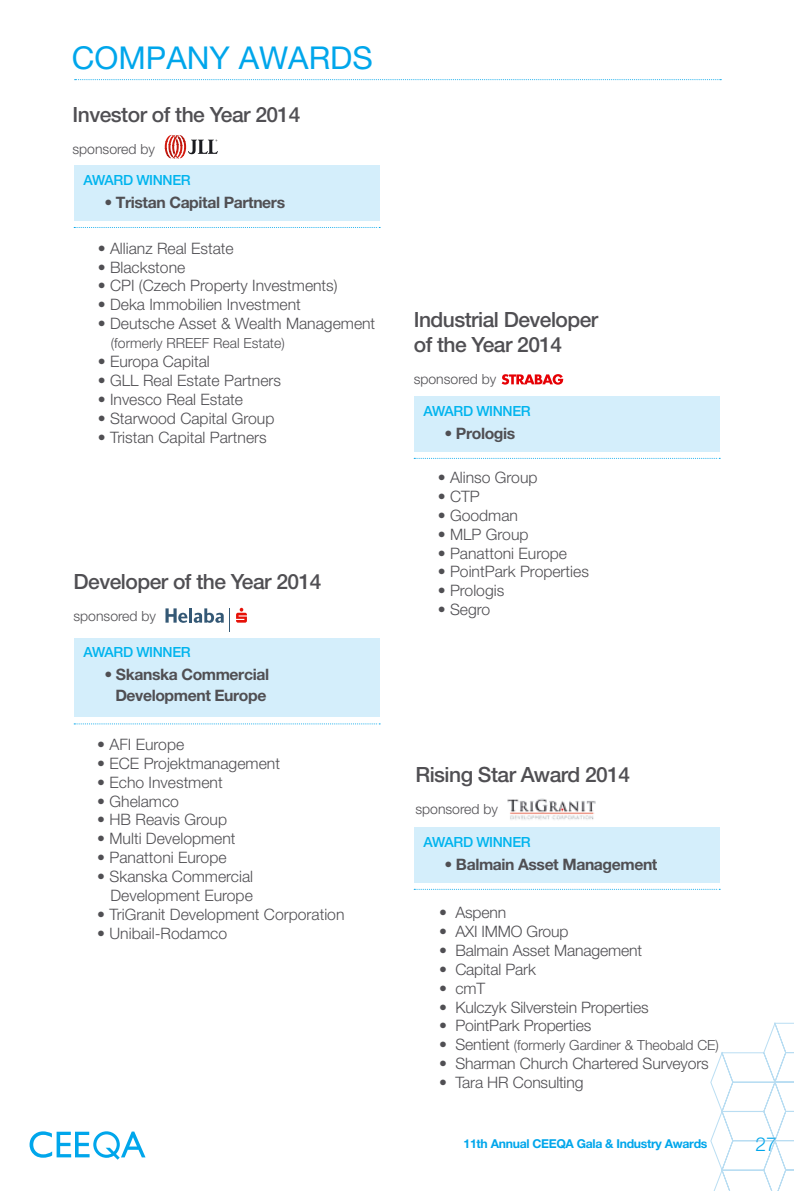
<style>
.page{position:relative;width:794px;height:1191px;background:#fff}
.page>*{position:absolute;margin:0;border:0;box-sizing:border-box;transform-origin:0 0}
.t1{font:31.5px "Helvetica Neue LT Pro";color:#00a6eb}
.t2{font:500 21px/25.2px "Helvetica Neue LT Pro";letter-spacing:-.025em;color:#504f53}
.t3{font:300 19.25px "Helvetica Neue LT Pro";color:#00a6eb}
.t4{font:300 15.75px/18.9px "Helvetica Neue LT Pro";color:#504f53;text-align:right}
.t5{font:700 15.75px/21px "Helvetica Neue LT Pro";letter-spacing:-.025em;color:#504f53;text-align:center}
.t6{font:300 14px "Helvetica Neue LT Pro";color:#504f53}
.t7{font:500 14px "Helvetica Neue LT Pro";letter-spacing:-.025em;color:#00b4ee}
.t8{font:700 12.25px "Helvetica Neue LT Pro";letter-spacing:-.025em;color:#00a6eb}
.s1{font-size:15.75px}
</style>
<div class="page">
<svg style="left:710px;top:1022px;width:84px;height:169px"></svg>
<svg style="left:75px;top:79px;width:646px;height:1px"></svg>
<svg style="left:165px;top:135px;width:53px;height:24px"></svg>
<svg style="left:501px;top:374px;width:62px;height:11px"></svg>
<svg style="left:194px;top:608px;width:36px;height:24px"></svg>
<svg style="left:165px;top:608px;width:22px;height:15px"></svg>
<hr style="left:189px;top:608px;width:3px;height:14px;background:#345875">
<svg style="left:236px;top:608px;width:11px;height:14px"></svg>
<img style="left:507px;top:798px;width:89px;height:22px">
<div style="left:74px;top:166px;width:305px;height:55px;background:#d4eefb"></div>
<div style="left:414px;top:396px;width:305px;height:56px;background:#d4eefb"></div>
<div style="left:414px;top:827px;width:305px;height:56px;background:#d4eefb"></div>
<svg style="left:74px;top:227px;width:306px;height:1px"></svg>
<svg style="left:414px;top:458px;width:306px;height:1px"></svg>
<svg style="left:414px;top:889px;width:306px;height:1px"></svg>
<div style="left:74px;top:637px;width:305px;height:79px;background:#d4eefb"></div>
<svg style="left:74px;top:723px;width:306px;height:1px"></svg>
<svg style="left:30px;top:1131px;width:115px;height:28px"></svg>
<h1 class="t1" style="left:72px;top:39px;width:192px">COMPANY AWA</h1>
<h1 class="t1" style="left:309px;top:39px;width:43px">RDS</h1>
<h2 class="t2" style="left:73px;top:102px;width:229px">Investor of the Year 2014</h2>
<p class="t6" style="left:73px;top:140px;width:84px">sponsored by</p>
<p class="t7" style="left:83px;top:172px;width:109px">AWARD WINNER</p>
<p class="t5" style="left:104px;top:191px;width:182px">• Tristan Capital Partners</p>
<p class="t4" style="left:98px;top:238px;width:137px">• Allianz Real Estate</p>
<p class="t4" style="left:98px;top:257px;width:89px">• Blackstone</p>
<p class="t4" style="left:98px;top:276px;width:241px">• CPI (Czech Property Investments)</p>
<p class="t4" style="left:98px;top:295px;width:205px">• Deka Immobilien Investment</p>
<p class="t4" style="left:98px;top:314px;width:279px">• Deutsche Asset &amp; Wealth Management</p>
<p class="t6" style="left:111px;top:334px;width:175px">(formerly RREEF Real Estate)</p>
<p class="t4" style="left:98px;top:352px;width:114px">• Europa Capital</p>
<p class="t4" style="left:98px;top:370px;width:185px">• GLL Real Estate Partners</p>
<p class="t4" style="left:98px;top:389px;width:147px">• Invesco Real Estate</p>
<p class="t4" style="left:98px;top:408px;width:178px">• Starwood Capital Group</p>
<p class="t4" style="left:98px;top:427px;width:170px">• Tristan Capital Partners</p>
<h2 class="t2" style="left:74px;top:569px;width:249px">Developer of the Year 2014</h2>
<p class="t6" style="left:74px;top:607px;width:84px">sponsored by</p>
<p class="t7" style="left:83px;top:643px;width:109px">AWARD WINNER</p>
<p class="t5" style="left:104px;top:663px;width:166px">• Skanska Commercial<br>Development Europe</p>
<p class="t4" style="left:97px;top:734px;width:88px">• AFI Europe</p>
<p class="t4" style="left:97px;top:753px;width:184px">• ECE Projektmanagement</p>
<p class="t4" style="left:97px;top:772px;width:127px">• Echo Investment</p>
<p class="t4" style="left:97px;top:791px;width:83px">• Ghelamco</p>
<p class="t4" style="left:97px;top:810px;width:131px">• HB Reavis Group</p>
<p class="t4" style="left:97px;top:829px;width:140px">• Multi Development</p>
<p class="t4" style="left:97px;top:848px;width:131px">• Panattoni Europe</p>
<p class="t4" style="left:97px;top:866px;width:157px">• Skanska Commercial<br>Development Europe</p>
<p class="t4" style="left:97px;top:904px;width:249px">• TriGranit Development Corporation</p>
<p class="t4" style="left:97px;top:923px;width:131px">• Unibail-Rodamco</p>
<h2 class="t2" style="left:414px;top:306px;width:186px">Industrial Developer of the Year 2014</h2>
<p class="t6" style="left:414px;top:370px;width:84px">sponsored by</p>
<p class="t7" style="left:423px;top:402px;width:109px">AWARD WINNER</p>
<p class="t5" style="left:444px;top:422px;width:72px">• Prologis</p>
<p class="t4" style="left:438px;top:467px;width:101px">• Alinso Group</p>
<p class="t4" style="left:438px;top:486px;width:44px">• CTP</p>
<p class="t4" style="left:438px;top:505px;width:82px">• Goodman</p>
<p class="t4" style="left:438px;top:524px;width:92px">• MLP Group</p>
<p class="t4" style="left:438px;top:543px;width:131px">• Panattoni Europe</p>
<p class="t4" style="left:438px;top:562px;width:153px">• PointPark Properties</p>
<p class="t4" style="left:438px;top:581px;width:68px">• Prologis</p>
<p class="t4" style="left:438px;top:600px;width:54px">• Segro</p>
<h2 class="t2" style="left:415px;top:762px;width:216px">Rising Star Award 2014</h2>
<p class="t6" style="left:415px;top:800px;width:84px">sponsored by</p>
<p class="t7" style="left:423px;top:833px;width:109px">AWARD WINNER</p>
<p class="t5" style="left:444px;top:853px;width:214px">• Balmain Asset Management</p>
<p class="t4" style="left:439px;top:902px;width:69px">• Aspenn</p>
<p class="t4" style="left:439px;top:921px;width:131px">• AXI IMMO Group</p>
<p class="t4" style="left:439px;top:940px;width:204px">• Balmain Asset Management</p>
<p class="t4" style="left:439px;top:959px;width:98px">• Capital Park</p>
<p class="t4" style="left:439px;top:978px;width:47px">• cmT</p>
<p class="t4" style="left:439px;top:997px;width:211px">• Kulczyk Silverstein Properties</p>
<p class="t4" style="left:439px;top:1016px;width:154px">• PointPark Properties</p>
<p class="t6" style="left:439px;top:1036px;width:281px"><span class="s1">• Sentient</span> (formerly Gardiner &amp; Theobald CE)</p>
<p class="t4" style="left:439px;top:1054px;width:271px">• Sharman Church Chartered Surveyors</p>
<p class="t4" style="left:439px;top:1072px;width:146px">• Tara HR Consulting</p>
<p class="t8" style="left:463px;top:1135px;width:245px">11th Annual CEEQA Gala &amp; Industry Awards</p>
<p class="t3" style="left:755px;top:1132px;width:23px">27</p>
</div>
